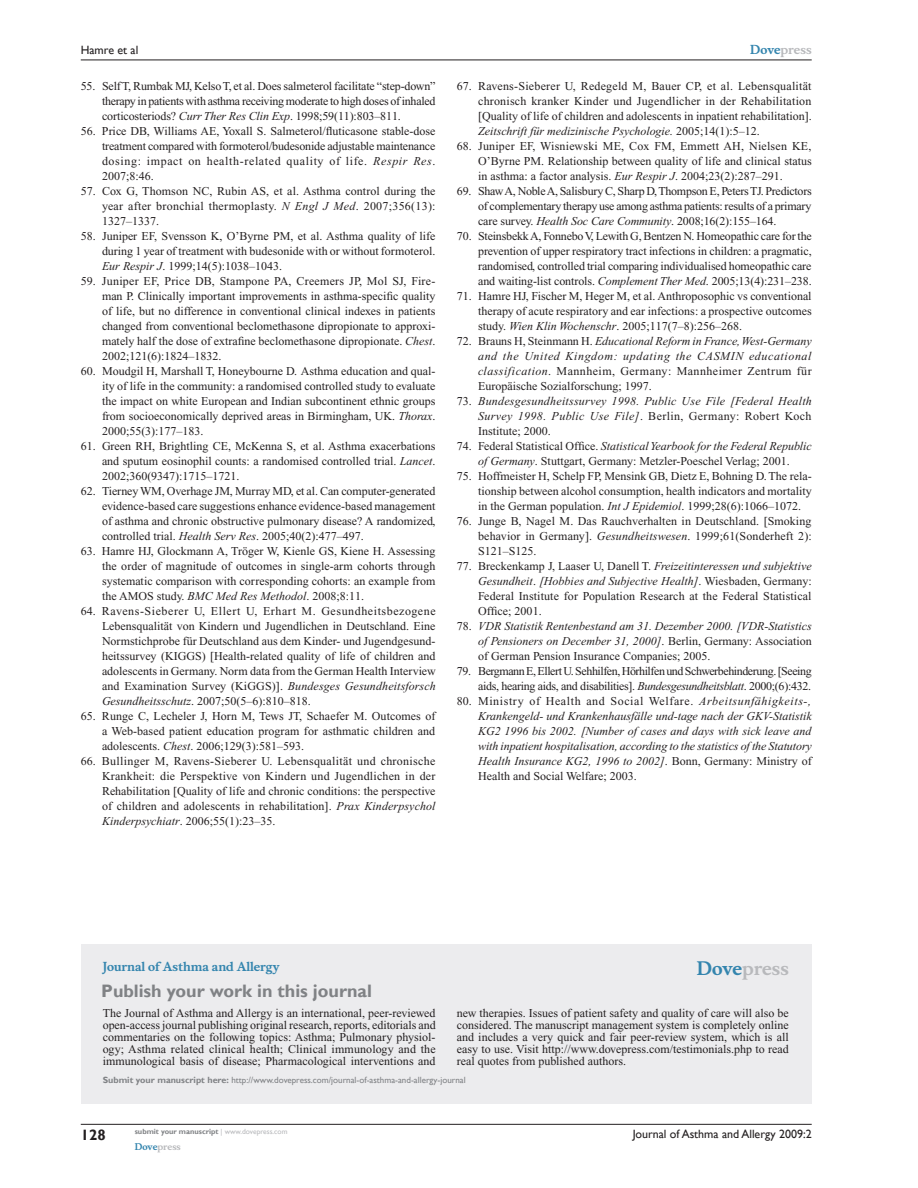
<style>
.page{position:relative;width:918px;height:1188px;background:#fff}
.page>*{position:absolute;margin:0;border:0;box-sizing:border-box;transform-origin:0 0}
.t1{font:700 18px "Gill Sans";color:#808285}
.t2{font:700 18px "Musee";color:#b8b9bc}
.t3{font:700 15px "Gill Sans";color:#231f20}
.t4{font:12px/15px "Times New Roman";color:#231f20;text-align:justify}
.t5{font:italic 12px/15px "Times New Roman";color:#231f20;text-align:justify}
.t6{font:12px/15px "Times New Roman";letter-spacing:-.035em;color:#231f20;text-align:right}
.t7{font:12px "Gill Sans";color:#231f20}
.t8{font:700 12px "Musee";color:#3485ae}
.t9{font:700 12px "Musee";color:#b8b9bc}
.t10{font:9px "Gill Sans";color:#808285}
.t11{font:700 9px "Musee";color:#b8b9bc}
.t12{font:700 7.5px "Gill Sans";color:#808285}
.s1{color:#3485ae}
.s2{font-style:italic}
.s3{font-style:normal}
.s4{font-weight:700}
.s5{font-weight:400;color:#b8b9bc}
</style>
<div class="page">
<div style="left:81px;top:944px;width:731px;height:159px;background:#ececee"></div>
<hr style="left:81px;top:1124px;width:731px;height:1px;background:#231f20">
<hr style="left:81px;top:60px;width:731px;height:1px;background:#231f20">
<p class="t7" style="left:81px;top:43px;width:59px">Hamre et al</p>
<p class="t9" style="left:750px;top:43px;width:63px"><span class="s1">Dove</span>press</p>
<p class="t4" style="left:102px;top:79px;width:335px;text-indent:-21px">55. Self T, Rumbak MJ, Kelso T, et al. Does salmeterol facilitate “step-down” therapy in patients with asthma receiving moderate to high doses of inhaled corticosteriods? <span class="s2">Curr Ther Res Clin Exp</span>. 1998;59(11):803–811.</p>
<p class="t4" style="left:102px;top:124px;width:335px;text-indent:-21px">56. Price DB, Williams AE, Yoxall S. Salmeterol/fluticasone stable-dose treatment compared with formoterol/budesonide adjustable maintenance dosing: impact on health-related quality of life. <span class="s2">Respir Res</span>.<br>2007;8:46.</p>
<p class="t4" style="left:102px;top:184px;width:335px;text-indent:-21px">57. Cox G, Thomson NC, Rubin AS, et al. Asthma control during the year after bronchial thermoplasty. <span class="s2">N Engl J Med</span>. 2007;356(13):<br>1327–1337.</p>
<p class="t4" style="left:102px;top:229px;width:335px;text-indent:-21px">58. Juniper EF, Svensson K, O’Byrne PM, et al. Asthma quality of life during 1 year of treatment with budesonide with or without formoterol.<br><span class="s2">Eur Respir J</span>. 1999;14(5):1038–1043.</p>
<p class="t4" style="left:102px;top:274px;width:335px;text-indent:-21px">59. Juniper EF, Price DB, Stampone PA, Creemers JP, Mol SJ, Fire&shy;man P. Clinically important improvements in asthma-specific quality of life, but no difference in conventional clinical indexes in patients changed from conventional beclomethasone dipropionate to approxi&shy;mately half the dose of extrafine beclomethasone dipropionate. <span class="s2">Chest</span>.<br>2002;121(6):1824–1832.</p>
<p class="t4" style="left:102px;top:364px;width:335px;text-indent:-21px">60. Moudgil H, Marshall T, Honeybourne D. Asthma education and qual&shy;ity of life in the community: a randomised controlled study to evaluate the impact on white European and Indian subcontinent ethnic groups from socioeconomically deprived areas in Birmingham, UK. <span class="s2">Thorax</span>.<br>2000;55(3):177–183.</p>
<p class="t4" style="left:102px;top:439px;width:335px;text-indent:-21px">61. Green RH, Brightling CE, McKenna S, et al. Asthma exacerbations and sputum eosinophil counts: a randomised controlled trial. <span class="s2">Lancet</span>.<br>2002;360(9347):1715–1721.</p>
<p class="t4" style="left:102px;top:484px;width:335px;text-indent:-21px">62. Tierney WM, Overhage JM, Murray MD, et al. Can computer-generated evidence-based care suggestions enhance evidence-based management of asthma and chronic obstructive pulmonary disease? A randomized, controlled trial. <span class="s2">Health Serv Res</span>. 2005;40(2):477–497.</p>
<p class="t4" style="left:102px;top:544px;width:335px;text-indent:-21px">63. Hamre HJ, Glockmann A, Tröger W, Kienle GS, Kiene H. Assessing the order of magnitude of outcomes in single-arm cohorts through systematic comparison with corresponding cohorts: an example from the AMOS study. <span class="s2">BMC Med Res Methodol</span>. 2008;8:11.</p>
<p class="t4" style="left:102px;top:604px;width:335px;text-indent:-21px">64. Ravens-Sieberer U, Ellert U, Erhart M. Gesundheitsbezogene Lebensqualität von Kindern und Jugendlichen in Deutschland. Eine Normstichprobe für Deutschland aus dem Kinder- und Jugendgesund&shy;heitssurvey (KIGGS) [Health-related quality of life of children and adolescents in Germany. Norm data from the German Health Interview and Examination Survey (KiGGS)]. <span class="s2">Bundesges Gesundheitsforsch Gesundheitsschutz</span>. 2007;50(5–6):810–818.</p>
<p class="t4" style="left:102px;top:709px;width:335px;text-indent:-21px">65. Runge C, Lecheler J, Horn M, Tews JT, Schaefer M. Outcomes of a Web-based patient education program for asthmatic children and adolescents. <span class="s2">Chest</span>. 2006;129(3):581–593.</p>
<p class="t4" style="left:102px;top:754px;width:335px;text-indent:-21px">66. Bullinger M, Ravens-Sieberer U. Lebensqualität und chronische Krankheit: die Perspektive von Kindern und Jugendlichen in der Rehabilitation [Quality of life and chronic conditions: the perspective of children and adolescents in rehabilitation]. <span class="s2">Prax Kinderpsychol Kinderpsychiatr</span>. 2006;55(1):23–35.</p>
<p class="t4" style="left:478px;top:79px;width:335px;text-indent:-21px">67. Ravens-Sieberer U, Redegeld M, Bauer CP, et al. Lebensqualität chronisch kranker Kinder und Jugendlicher in der Rehabilitation [Quality of life of children and adolescents in inpatient rehabilitation].<br><span class="s2">Zeitschrift für medizinische Psychologie.</span> 2005;14(1):5–12.</p>
<p class="t4" style="left:478px;top:139px;width:335px;text-indent:-21px">68. Juniper EF, Wisniewski ME, Cox FM, Emmett AH, Nielsen KE, O’Byrne PM. Relationship between quality of life and clinical status in asthma: a factor analysis. <span class="s2">Eur Respir J</span>. 2004;23(2):287–291.</p>
<p class="t4" style="left:478px;top:184px;width:335px;text-indent:-21px">69. Shaw A, Noble A, Salisbury C, Sharp D, Thompson E, Peters TJ. Predictors of complementary therapy use among asthma patients: results of a primary care survey. <span class="s2">Health Soc Care Community</span>. 2008;16(2):155–164.</p>
<p class="t4" style="left:478px;top:229px;width:335px;text-indent:-21px">70. Steinsbekk A, Fonnebo V, Lewith G, Bentzen N. Homeopathic care for the prevention of upper respiratory tract infections in children: a pragmatic, randomised, controlled trial comparing individualised homeopathic care and waiting-list controls. <span class="s2">Complement Ther Med</span>. 2005;13(4):231–238.</p>
<p class="t4" style="left:478px;top:289px;width:335px;text-indent:-21px">71. Hamre HJ, Fischer M, Heger M, et al. Anthroposophic vs conventional therapy of acute respiratory and ear infections: a prospective outcomes study. <span class="s2">Wien Klin Wochenschr</span>. 2005;117(7–8):256–268.</p>
<p class="t5" style="left:478px;top:334px;width:335px;text-indent:-21px"><span class="s3">72. Brauns H, Steinmann H.</span> Educational Reform in France, West-Germany and the United Kingdom: updating the CASMIN educational classification<span class="s3">. Mannheim, Germany: Mannheimer Zentrum für Europäische Sozialforschung; 1997.</span></p>
<p class="t5" style="left:478px;top:394px;width:335px;text-indent:-21px"><span class="s3">73.</span> Bundesgesundheitssurvey 1998. Public Use File [Federal Health Survey 1998. Public Use File]<span class="s3">. Berlin, Germany: Robert Koch Institute; 2000.</span></p>
<p class="t4" style="left:457px;top:439px;width:356px;text-align:center">74. Federal Statistical Office. <span class="s2">Statistical Yearbook for the Federal Republic of Germany</span>. Stuttgart, Germany: Metzler-Poeschel Verlag; 2001.</p>
<p class="t4" style="left:478px;top:469px;width:335px;text-indent:-21px">75. Hoffmeister H, Schelp FP, Mensink GB, Dietz E, Bohning D. The rela&shy;tionship between alcohol consumption, health indicators and mortality in the German population. <span class="s2">Int J Epidemiol</span>. 1999;28(6):1066–1072.</p>
<p class="t4" style="left:478px;top:514px;width:335px;text-indent:-21px">76. Junge B, Nagel M. Das Rauchverhalten in Deutschland. [Smoking behavior in Germany]. <span class="s2">Gesundheitswesen</span>. 1999;61(Sonderheft 2):<br>S121–S125.</p>
<p class="t4" style="left:478px;top:559px;width:335px;text-indent:-21px">77. Breckenkamp J, Laaser U, Danell T. <span class="s2">Freizeitinteressen und subjektive Gesundheit</span>. <span class="s2">[Hobbies and Subjective Health]</span>. Wiesbaden, Germany:<br>Federal Institute for Population Research at the Federal Statistical Office; 2001.</p>
<p class="t5" style="left:478px;top:619px;width:335px;text-indent:-21px"><span class="s3">78.</span> VDR Statistik Rentenbestand am 31. Dezember 2000. [VDR-Statistics of Pensioners on December 31, 2000]<span class="s3">. Berlin, Germany: Association of German Pension Insurance Companies; 2005.</span></p>
<p class="t6" style="left:457px;top:664px;width:356px">79. Bergmann E, Ellert U. Sehhilfen, Hörhilfen und Schwerbehinderung. [Seeing aids, hearing aids, and disabilities]. <span class="s2">Bundesgesundheitsblatt</span>. 2000;(6):432.</p>
<p class="t5" style="left:478px;top:694px;width:335px;text-indent:-21px"><span class="s3">80. Ministry of Health and Social Welfare.</span> Arbeitsunfähigkeits-, Krankengeld- und Krankenhausfälle und-tage nach der GKV-Statistik KG2 1996 bis 2002. [Number of cases and days with sick leave and with inpatient hospitalisation, according to the statistics of the Statutory Health Insurance KG2, 1996 to 2002]<span class="s3">. Bonn, Germany: Ministry of Health and Social Welfare; 2003.</span></p>
<p class="t8" style="left:103px;top:959px;width:178px">Journal of Asthma and Allergy</p>
<h1 class="t1" style="left:101px;top:980px;width:272px">Publish your work in this journal</h1>
<h1 class="t2" style="left:697px;top:958px;width:94px"><span class="s1">Dove</span>press</h1>
<p class="t4" style="left:103px;top:1007px;width:334px;line-height:12px">The Journal of Asthma and Allergy is an international, peer-reviewed open-access journal publishing original research, reports, editorials and commentaries on the following topics: Asthma; Pulmonary physiol&shy;ogy; Asthma related clinical health; Clinical immunology and the immunological basis of disease; Pharmacological interventions and</p>
<p class="t4" style="left:457px;top:1007px;width:333px;line-height:12px">new therapies. Issues of patient safety and quality of care will also be considered. The manuscript management system is completely online and includes a very quick and fair peer-review system, which is all easy to use. Visit http://www.dovepress.com/testimonials.php to read real quotes from published authors.</p>
<p class="t10" style="left:103px;top:1075px;width:365px"><span class="s4">Submit your manuscript here:</span> http://www.dovepress.com/journal-of-asthma-and-allergy-journal</p>
<p class="t3" style="left:81px;top:1126px;width:26px">128</p>
<p class="t12" style="left:135px;top:1127px;width:154px">submit your manuscript <span class="s5">| www.dovepress.com</span></p>
<p class="t11" style="left:135px;top:1141px;width:48px"><span class="s1">Dove</span>press</p>
<p class="t7" style="left:633px;top:1127px;width:181px">Journal of Asthma and Allergy 2009:2</p>
</div>
